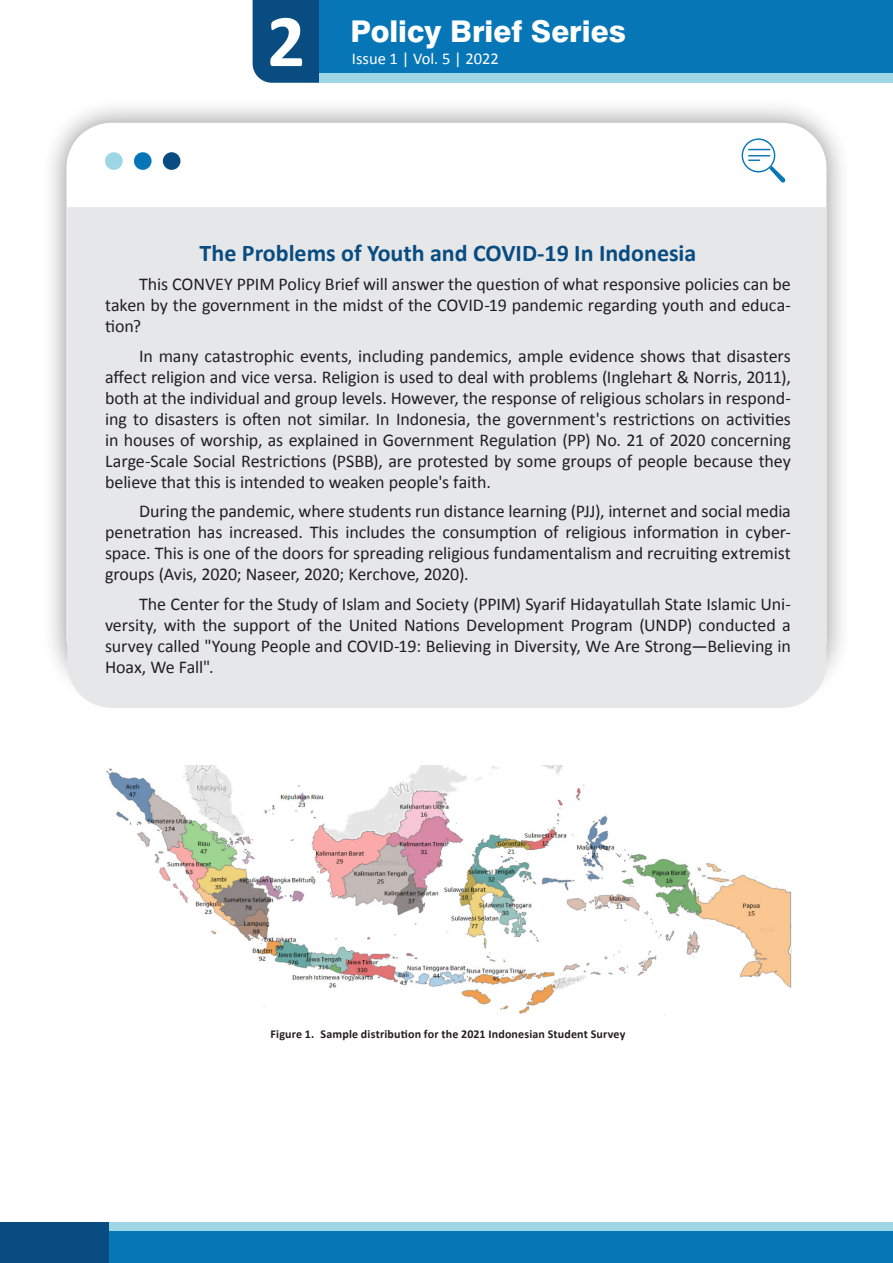
<style>
.page{position:relative;width:893px;height:1263px;background:#fff}
.page>*{position:absolute;margin:0;border:0;box-sizing:border-box;transform-origin:0 0}
.t1{font:700 75px "Calibri";color:#fff}
.t2{font:800 30px "Swiss 721";color:#fff}
.Heading{font:700 24px "Calibri";color:#084c81}
.Body_Text{font:18px/21px "Calibri";letter-spacing:-.005em;color:#231f20;text-align:justify}
.t3{font:16.5px "Calibri";color:#fff}
.t4{font:700 12px "Calibri";letter-spacing:.015em;color:#231f20}
</style>
<div class="page">
<div style="left:0;top:1231px;width:893px;height:32px;background:#0776b7"></div>
<div style="left:0;top:1222px;width:893px;height:9px;background:#9dd6e4"></div>
<div style="left:0;top:1222px;width:109px;height:41px;background:#084c81"></div>
<div style="left:253px;top:0;width:67px;height:83px;background:#084c81"></div>
<div style="left:320px;top:0;width:573px;height:83px;background:#0776b7"></div>
<div style="left:320px;top:73px;width:573px;height:10px;background:#9dd6e4"></div>
<div style="left:41px;top:97px;width:811px;height:611px;background:#231f20;opacity:.5"></div>
<div style="left:66px;top:123px;width:760px;height:559px;background:#fff;border-radius:45px"></div>
<div style="left:67px;top:207px;width:759px;height:501px;background:#e6e7e9"></div>
<svg style="left:742px;top:138px;width:43px;height:45px"></svg>
<div style="left:105px;top:152px;width:18px;height:18px;background:#9dd6e4;border-radius:50%"></div>
<div style="left:134px;top:152px;width:18px;height:18px;background:#0776b7;border-radius:50%"></div>
<div style="left:163px;top:152px;width:17px;height:18px;background:#084c81;border-radius:50%"></div>
<img style="left:106px;top:766px;width:685px;height:248px">
<h1 class="t1" style="left:267px;top:-5px;width:40px">2</h1>
<h2 class="t2" style="left:350px;top:13px;width:277px">Policy Brief Series</h2>
<p class="t3" style="left:352px;top:49px;width:148px">Issue 1 | Vol. 5 | 2022</p>
<p class="Heading" style="left:200px;top:238px;width:498px">The Problems of Youth and COVID-19 In Indonesia</p>
<p class="Body_Text" style="left:105px;top:273px;width:687px;text-indent:34px">This CONVEY PPIM Policy Brief will answer the question of what responsive policies can be taken by the government in the midst of the COVID-19 pandemic regarding youth and educa&shy;tion?</p>
<p class="Body_Text" style="left:105px;top:345px;width:687px;text-indent:34px">In many catastrophic events, including pandemics, ample evidence shows that disasters affect religion and vice versa. Religion is used to deal with problems (Inglehart &amp; Norris, 2011), both at the individual and group levels. However, the response of religious scholars in respond&shy;ing to disasters is often not similar. In Indonesia, the government's restrictions on activities in houses of worship, as explained in Government Regulation (PP) No. 21 of 2020 concerning Large-Scale Social Restrictions (PSBB), are protested by some groups of people because they believe that this is intended to weaken people's faith.</p>
<p class="Body_Text" style="left:105px;top:500px;width:687px;text-indent:34px">During the pandemic, where students run distance learning (PJJ), internet and social media penetration has increased. This includes the consumption of religious information in cyber&shy;space. This is one of the doors for spreading religious fundamentalism and recruiting extremist groups (Avis, 2020; Naseer, 2020; Kerchove, 2020).</p>
<p class="Body_Text" style="left:105px;top:593px;width:687px;text-indent:34px">The Center for the Study of Islam and Society (PPIM) Syarif Hidayatullah State Islamic Uni&shy;versity, with the support of the United Nations Development Program (UNDP) conducted a survey called "Young People and COVID-19: Believing in Diversity, We Are Strong—Believing in Hoax, We Fall".</p>
<p class="t4" style="left:271px;top:1026px;width:356px">Figure 1. Sample distribution for the 2021 Indonesian Student Survey</p>
</div>
